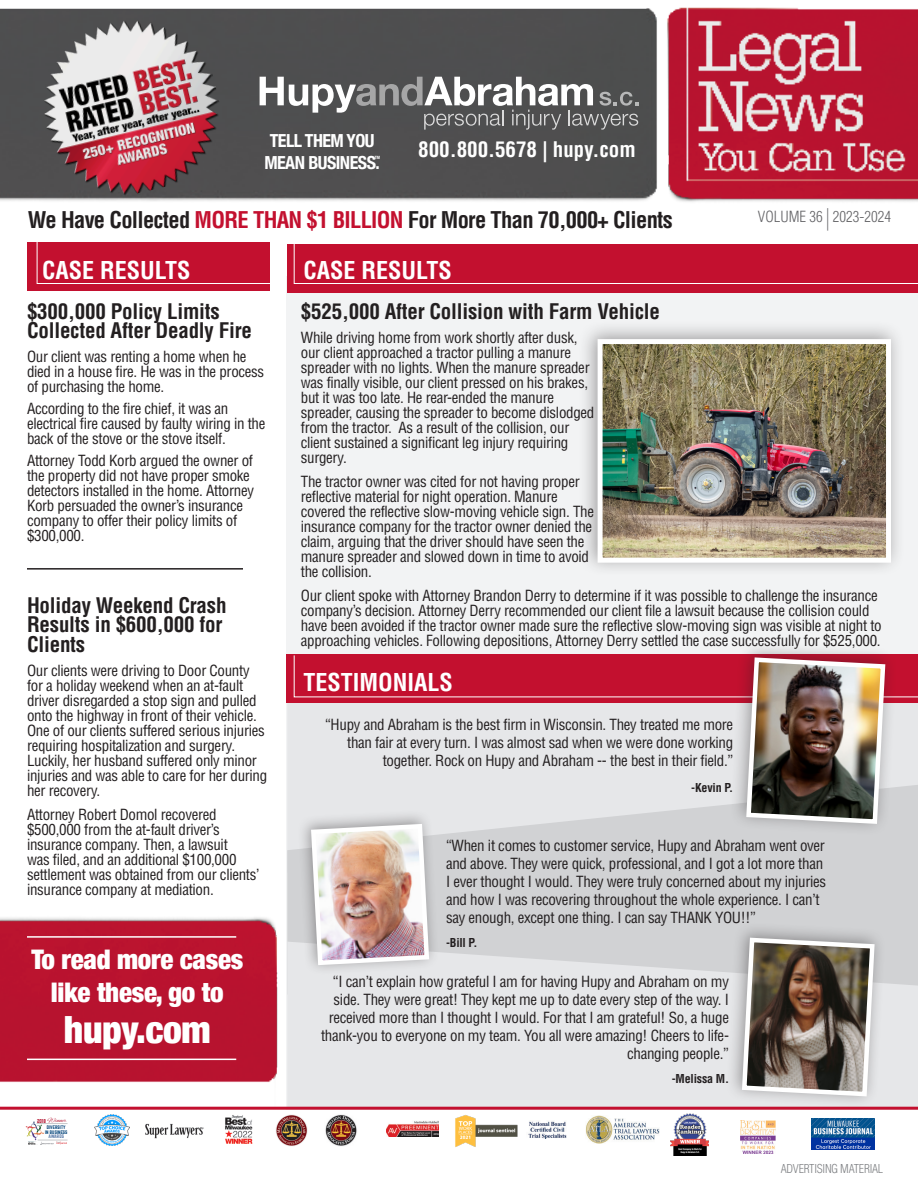
<style>
.page{position:relative;width:918px;height:1188px;background:#fff}
.page>*{position:absolute;margin:0;border:0;box-sizing:border-box;transform-origin:0 0}
.t1{font:900 condensed 37.5px "Helvetica Neue";letter-spacing:-.01em;color:#fff}
.t2{font:900 condensed 27px/33px "Helvetica Neue";letter-spacing:-.01em;color:#fff;text-align:center}
.t3{font:700 condensed 24px "Helvetica LT Std";color:#fff}
.t4{font:700 condensed 22.5px "Helvetica LT Std";letter-spacing:-.03em;color:#231f20}
.t5{font:700 condensed 21px/19.5px "Helvetica LT Std";letter-spacing:-.01em;color:#231f20}
.t6{font:700 condensed 21px "Helvetica LT Std";color:#fff}
.t7{font:700 condensed 18px "Helvetica Neue";letter-spacing:-.03em;color:#fff}
.t8{font:condensed 15px/15px "Helvetica LT Std";letter-spacing:-.02em;color:#231f20}
.t9{font:300 condensed 15px "Helvetica LT Std";color:#636366}
.t10{font:700 condensed 12px "Helvetica LT Std";letter-spacing:-.015em;color:#231f20}
.t11{font:300 condensed 12px "Helvetica LT Std";letter-spacing:-.02em;color:#808285}
.t12{font:6.75px "Alex Brush";color:#b00a27}
.t13{font:4.5px/4.5px "Norwester";letter-spacing:.025em;color:#004279;text-align:center}
.t14{font:700 condensed 4.35px "Helvetica Neue";color:#fff}
.s1{color:#c3102f}
.s2{font-size:22.5px}
.s3{font-family:"Norwester";font-size:4.8px}
.s4{color:#5476a5}
</style>
<div class="page">
<img style="left:0;top:917px;width:286px;height:223px">
<div style="left:286px;top:276px;width:632px;height:834px;background:#f2f3f4"></div>
<svg style="left:287px;top:942px;width:631px;height:165px;fill:#e6e7e9"></svg>
<div style="left:0;top:8px;width:657px;height:193px;background:#4e4e4f"></div>
<img style="left:667px;top:7px;width:251px;height:195px">
<svg style="left:260px;top:77px;width:379px;height:53px;background:#777778"></svg>
<img style="left:24px;top:8px;width:212px;height:193px">
<div style="left:287px;top:244px;width:631px;height:48px;background:#c3102f"></div>
<div style="left:286px;top:654px;width:632px;height:48px;background:#c3102f"></div>
<div style="left:27px;top:242px;width:243px;height:49px;background:#c3102f"></div>
<svg style="left:36px;top:242px;width:234px;height:42px"></svg>
<svg style="left:293px;top:244px;width:625px;height:40px"></svg>
<hr style="left:0;top:1107px;width:918px;height:3px;background:#c3102f">
<img style="left:325px;top:1114px;width:32px;height:32px">
<img style="left:275px;top:1113px;width:33px;height:33px">
<img style="left:145px;top:1123px;width:59px;height:16px">
<img style="left:586px;top:1116px;width:74px;height:27px">
<img style="left:528px;top:1121px;width:39px;height:18px">
<img style="left:386px;top:1121px;width:53px;height:16px">
<img style="left:223px;top:1113px;width:31px;height:31px">
<img style="left:94px;top:1115px;width:35px;height:30px">
<svg style="left:28px;top:1141px;width:39px;height:3px"></svg>
<hr style="left:37px;top:1123px;width:31px;height:1px;background:#c7c8ca">
<hr style="left:38px;top:1140px;width:30px;height:1px;background:#c7c8ca">
<svg style="left:31px;top:1121px;width:4px;height:6px"></svg>
<img style="left:811px;top:1118px;width:64px;height:32px">
<img style="left:455px;top:1115px;width:63px;height:32px">
<img style="left:741px;top:1120px;width:34px;height:33px">
<hr style="left:27px;top:1059px;width:209px;height:1px;background:#fff">
<hr style="left:27px;top:936px;width:209px;height:2px;background:#fff">
<hr style="left:27px;top:568px;width:216px;height:2px;background:#231f20">
<div style="left:729px;top:640px;width:169px;height:196px;background:#231f20;opacity:.4"></div>
<div style="left:726px;top:922px;width:160px;height:186px;background:#231f20;opacity:.4"></div>
<svg style="left:293px;top:655px;width:625px;height:444px"></svg>
<img style="left:671px;top:1114px;width:38px;height:41px">
<div style="left:578px;top:320px;width:327px;height:257px;background:#231f20;opacity:.4"></div>
<img style="left:604px;top:345px;width:281px;height:212px">
<div style="left:598px;top:339px;width:293px;height:224px;border:5px solid #fff"></div>
<p class="t7" style="left:270px;top:126px;width:106px">TELL THEM YOU</p>
<p class="t7" style="left:264px;top:148px;width:117px">MEAN BUSINESS.</p>
<p class="t14" style="left:375px;top:154px;width:7px">TM</p>
<p class="t6" style="left:418px;top:137px;width:219px">800.800.5678 | hupy.com</p>
<p class="t4" style="left:28px;top:206px;width:647px">We Have Collected <span class="s1">MORE THAN $1 BILLION</span> For More Than 70,000+ Clients</p>
<p class="t3" style="left:42px;top:255px;width:150px">CASE RESULTS</p>
<p class="t3" style="left:303px;top:255px;width:150px">CASE RESULTS</p>
<p class="t9" style="left:758px;top:207px;width:135px">VOLUME 36 <span class="s2">|</span> 2023-2024</p>
<p class="t5" style="left:27px;top:301px;width:226px">$300,000 Policy Limits<br>Collected After Deadly Fire</p>
<p class="t8" style="left:27px;top:349px;width:239px">Our client was renting a home when he died in a house fire. He was in the process of purchasing the home.</p>
<p class="t8" style="left:27px;top:401px;width:240px">According to the fire chief, it was an electrical fire caused by faulty wiring in the back of the stove or the stove itself.</p>
<p class="t8" style="left:27px;top:453px;width:229px">Attorney Todd Korb argued the owner of the property did not have proper smoke detectors installed in the home. Attorney Korb persuaded the owner’s insurance company to offer their policy limits of $300,000.</p>
<p class="t5" style="left:27px;top:595px;width:201px">Holiday Weekend Crash<br>Results in $600,000 for<br>Clients</p>
<p class="t8" style="left:27px;top:663px;width:242px">Our clients were driving to Door County for a holiday weekend when an at-fault driver disregarded a stop sign and pulled onto the highway in front of their vehicle.<br>One of our clients suffered serious injuries requiring hospitalization and surgery.<br>Luckily, her husband suffered only minor injuries and was able to care for her during her recovery.</p>
<p class="t8" style="left:27px;top:807px;width:234px">Attorney Robert Domol recovered $500,000 from the at-fault driver’s insurance company. Then, a lawsuit<br>was filed, and an additional $100,000 settlement was obtained from our clients’ insurance company at mediation.</p>
<p class="t2" style="left:31px;top:942px;width:213px">To read more cases like these, go to</p>
<p class="t1" style="left:64px;top:999px;width:148px">hupy.com</p>
<p class="t12" style="left:37px;top:1117px;width:31px"><span class="s3">2018</span> Winner</p>
<p class="t13" style="left:45px;top:1125px;width:24px">DIVERSITY<br>IN BUSINESS<br><span class="s4">AWARDS</span></p>
<p class="t5" style="left:301px;top:301px;width:361px">$525,000 After Collision with Farm Vehicle</p>
<p class="t8" style="left:301px;top:330px;width:295px">While driving home from work shortly after dusk, our client approached a tractor pulling a manure spreader with no lights. When the manure spreader was finally visible, our client pressed on his brakes, but it was too late. He rear-ended the manure spreader, causing the spreader to become dislodged from the tractor. As a result of the collision, our client sustained a significant leg injury requiring surgery.</p>
<p class="t8" style="left:301px;top:474px;width:295px">The tractor owner was cited for not having proper reflective material for night operation. Manure covered the reflective slow-moving vehicle sign. The insurance company for the tractor owner denied the claim, arguing that the driver should have seen the manure spreader and slowed down in time to avoid the collision.</p>
<p class="t8" style="left:301px;top:588px;width:582px">Our client spoke with Attorney Brandon Derry to determine if it was possible to challenge the insurance company’s decision. Attorney Derry recommended our client file a lawsuit because the collision could have been avoided if the tractor owner made sure the reflective slow-moving sign was visible at night to approaching vehicles. Following depositions, Attorney Derry settled the case successfully for $525,000.</p>
<p class="t3" style="left:303px;top:667px;width:151px">TESTIMONIALS</p>
<p class="t8" style="left:325px;top:715px;width:410px;line-height:18px;text-align:right">“Hupy and Abraham is the best firm in Wisconsin. They treated me more than fair at every turn. I was almost sad when we were done working together. Rock on Hupy and Abraham -- the best in their field.”</p>
<p class="t10" style="left:691px;top:781px;width:44px">-Kevin P.</p>
<p class="t8" style="left:446px;top:837px;width:382px;line-height:18px">“When it comes to customer service, Hupy and Abraham went over and above. They were quick, professional, and I got a lot more than I ever thought I would. They were truly concerned about my injuries and how I was recovering throughout the whole experience. I can’t say enough, except one thing. I can say THANK YOU!!”</p>
<p class="t10" style="left:446px;top:935px;width:33px">-Bill P.</p>
<p class="t8" style="left:321px;top:972px;width:409px;line-height:18px;text-align:right">“I can’t explain how grateful I am for having Hupy and Abraham on my side. They were great! They kept me up to date every step of the way. I received more than I thought I would. For that I am grateful! So, a huge thank-you to everyone on my team. You all were amazing! Cheers to life&shy;changing people.”</p>
<p class="t10" style="left:672px;top:1071px;width:59px">-Melissa M.</p>
<p class="t11" style="left:781px;top:1161px;width:104px">ADVERTISING MATERIAL</p>
</div>
